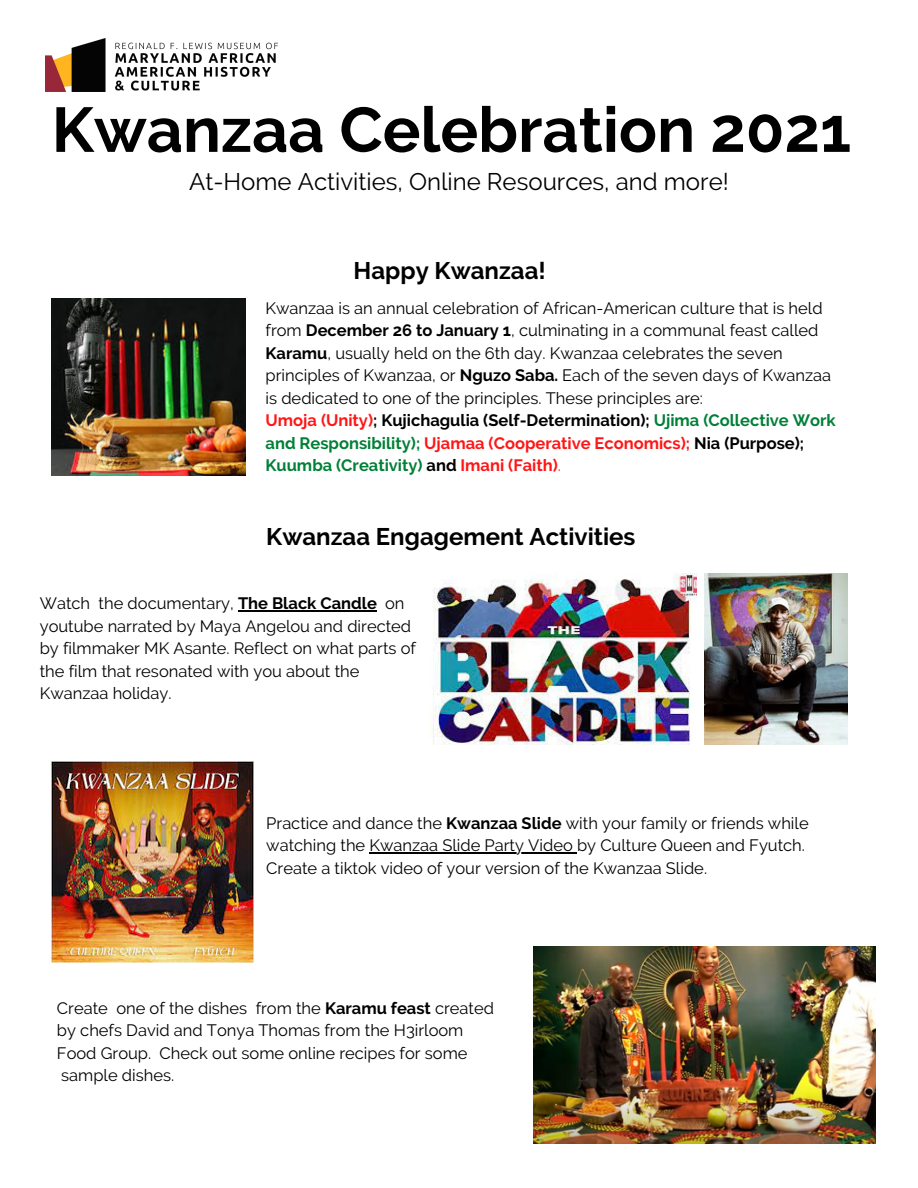
<style>
.page{position:relative;width:918px;height:1188px;background:#fff}
.page>*{position:absolute;margin:0;border:0;box-sizing:border-box;transform-origin:0 0}
.t1{font:700 63px "Raleway";color:#000}
.t2{font:24px "Raleway";color:#000}
.t3{font:700 24px "Raleway";color:#000}
.t4{font:16.5px/22.5px "Raleway";color:#000}
.t5{font:700 16.5px/22.5px "Raleway";color:#008037}
.s1{font-weight:700}
.s2{color:#ff1616}
.s3{color:#000}
.s4{font-weight:400;color:#ff1616}
</style>
<div class="page">
<img style="left:46px;top:38px;width:232px;height:53px">
<img style="left:52px;top:298px;width:193px;height:177px">
<img style="left:430px;top:574px;width:266px;height:171px">
<img style="left:52px;top:762px;width:201px;height:201px">
<img style="left:533px;top:946px;width:342px;height:197px">
<img style="left:705px;top:574px;width:143px;height:171px">
<hr style="left:238px;top:610px;width:139px;height:1px;background:#000">
<hr style="left:369px;top:853px;width:208px;height:1px;background:#000">
<p class="t1" style="left:52px;top:93px;width:801px">Kwanzaa Celebration 2021</p>
<p class="t2" style="left:189px;top:167px;width:541px">At-Home Activities, Online Resources, and more!</p>
<p class="t3" style="left:354px;top:256px;width:194px">Happy Kwanzaa!</p>
<p class="t4" style="left:266px;top:297px;width:567px">Kwanzaa is an annual celebration of African-American culture that is held from <span class="s1">December 26 to January 1</span>, culminating in a communal feast called <span class="s1">Karamu</span>, usually held on the 6th day. Kwanzaa celebrates the seven principles of Kwanzaa, or <span class="s1">Nguzo Saba.</span> Each of the seven days of Kwanzaa is dedicated to one of the principles. These principles are:</p>
<p class="t5" style="left:266px;top:409px;width:572px"><span class="s2">Umoja (Unity)</span><span class="s3">; Kujichagulia (Self-Determination);</span> Ujima (Collective Work and Responsibility); <span class="s2">Ujamaa (Cooperative Economics);</span> <span class="s3">Nia (Purpose);<br></span>Kuumba (Creativity) <span class="s3">and</span> <span class="s2">Imani (Faith)</span><span class="s4">.</span></p>
<p class="t3" style="left:266px;top:522px;width:371px">Kwanzaa Engagement Activities</p>
<p class="t4" style="left:40px;top:592px;width:378px">Watch the documentary, <span class="s1">The Black Candle</span> on youtube narrated by Maya Angelou and directed by filmmaker MK Asante. Reflect on what parts of the film that resonated with you about the Kwanzaa holiday.</p>
<p class="t4" style="left:266px;top:812px;width:544px">Practice and dance the <span class="s1">Kwanzaa Slide</span> with your family or friends while watching the Kwanzaa Slide Party Video by Culture Queen and Fyutch.<br>Create a tiktok video of your version of the Kwanzaa Slide.</p>
<p class="t4" style="left:57px;top:997px;width:439px">Create one of the dishes from the <span class="s1">Karamu feast</span> created by chefs David and Tonya Thomas from the H3irloom Food Group. Check out some online recipes for some sample dishes.</p>
</div>
